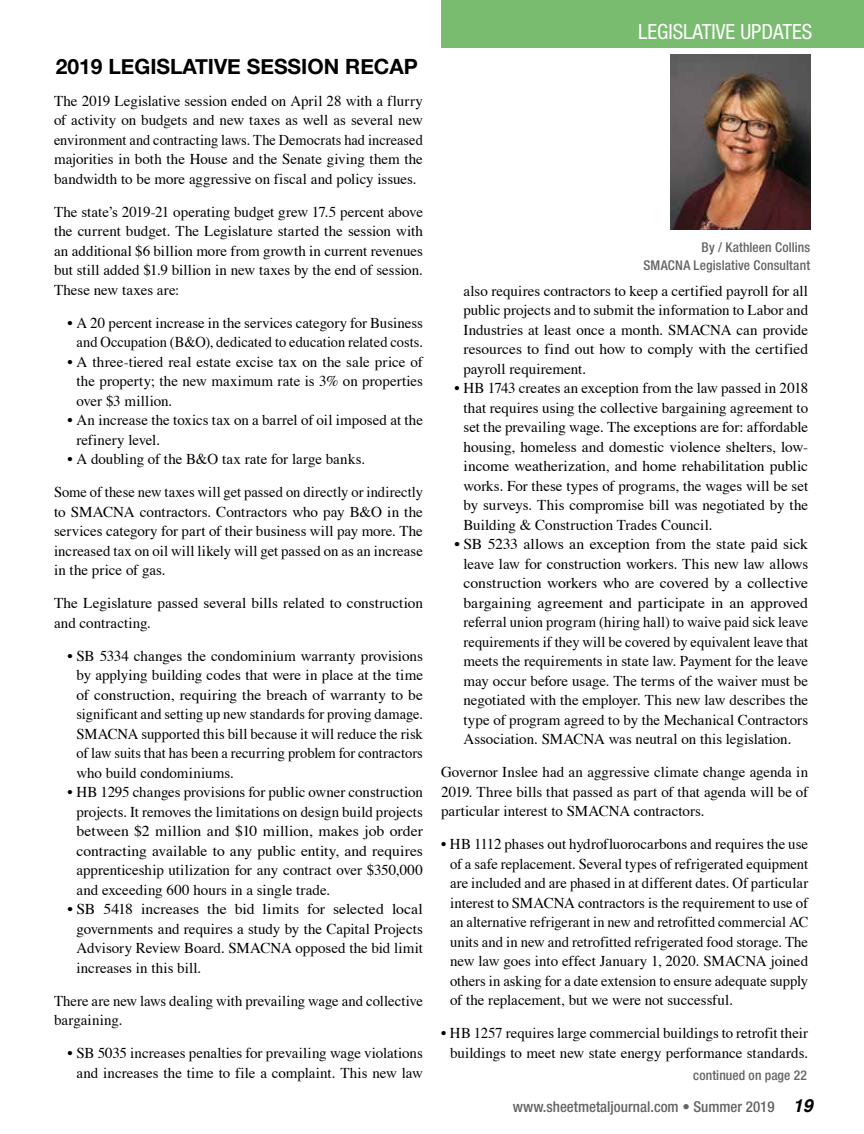
<style>
.page{position:relative;width:864px;height:1134px;background:#fff}
.page>*{position:absolute;margin:0;border:0;box-sizing:border-box;transform-origin:0 0}
.t1{font:700 21px "Helvetica Neue";color:#000}
.t2{font:condensed 21px "Helvetica Neue LT Std";color:#fff}
.t3{font:15px/19.5px "Times";color:#000;text-align:justify}
.t4{font:15px/19.5px "Times";color:#000;text-align:justify;scale:1.05 1}
.t5{font:500 condensed 15px "Helvetica Neue LT Std";color:#636466}
.t6{font:500 condensed 13.5px/18px "Helvetica Neue LT Std";letter-spacing:.01em;color:#636466;text-align:right}
.s1{font-family:"Helvetica";font-weight:700;font-style:italic;font-stretch:normal;font-size:18px;color:#000}
</style>
<div class="page">
<div style="left:441px;top:0;width:423px;height:47px;background:#79bc6f"></div>
<img style="left:670px;top:54px;width:140px;height:176px">
<h1 class="t1" style="left:56px;top:51px;width:364px">2019 LEGISLATIVE SESSION RECAP</h1>
<p class="t3" style="left:54px;top:90px;width:371px">The 2019 Legislative session ended on April 28 with a flurry of activity on budgets and new taxes as well as several new environment and contracting laws. The Democrats had increased majorities in both the House and the Senate giving them the bandwidth to be more aggressive on fiscal and policy issues.</p>
<p class="t3" style="left:54px;top:201px;width:371px">The state’s 2019-21 operating budget grew 17.5 percent above the current budget. The Legislature started the session with an additional $6 billion more from growth in current revenues but still added $1.9 billion in new taxes by the end of session.<br>These new taxes are:</p>
<p class="t3" style="left:68px;top:312px;width:357px;text-align:center">• A 20 percent increase in the services category for Business and Occupation (B&amp;O), dedicated to education related costs.</p>
<p class="t3" style="left:77px;top:351px;width:348px;text-indent:-9px">• A three-tiered real estate excise tax on the sale price of the property; the new maximum rate is 3% on properties over $3 million.</p>
<p class="t3" style="left:77px;top:409px;width:348px;text-indent:-9px">• An increase the toxics tax on a barrel of oil imposed at the refinery level.</p>
<p class="t3" style="left:68px;top:448px;width:299px">• A doubling of the B&amp;O tax rate for large banks.</p>
<p class="t3" style="left:54px;top:481px;width:371px">Some of these new taxes will get passed on directly or indirectly to SMACNA contractors. Contractors who pay B&amp;O in the services category for part of their business will pay more. The increased tax on oil will likely will get passed on as an increase in the price of gas.</p>
<p class="t3" style="left:54px;top:592px;width:371px">The Legislature passed several bills related to construction and contracting.</p>
<p class="t3" style="left:77px;top:645px;width:348px;text-indent:-9px">• SB 5334 changes the condominium warranty provisions by applying building codes that were in place at the time of construction, requiring the breach of warranty to be significant and setting up new standards for proving damage.<br>SMACNA supported this bill because it will reduce the risk of law suits that has been a recurring problem for contractors who build condominiums.</p>
<p class="t3" style="left:77px;top:781px;width:348px;text-indent:-9px">• HB 1295 changes provisions for public owner construction projects. It removes the limitations on design build projects between $2 million and $10 million, makes job order contracting available to any public entity, and requires apprenticeship utilization for any contract over $350,000 and exceeding 600 hours in a single trade.</p>
<p class="t4" style="left:77px;top:898px;width:332px;text-indent:-9px">• SB 5418 increases the bid limits for selected local governments and requires a study by the Capital Projects Advisory Review Board. SMACNA opposed the bid limit increases in this bill.</p>
<p class="t3" style="left:54px;top:990px;width:370px">There are new laws dealing with prevailing wage and collective bargaining.</p>
<p class="t3" style="left:68px;top:1042px;width:357px;text-align:right">• SB 5035 increases penalties for prevailing wage violations and increases the time to file a complaint. This new law</p>
<h1 class="t2" style="left:638px;top:19px;width:176px">LEGISLATIVE UPDATES</h1>
<p class="t6" style="left:643px;top:238px;width:168px">By / Kathleen Collins<br>SMACNA Legislative Consultant</p>
<p class="t3" style="left:464px;top:280px;width:346px">also requires contractors to keep a certified payroll for all public projects and to submit the information to Labor and Industries at least once a month. SMACNA can provide resources to find out how to comply with the certified payroll requirement.</p>
<p class="t3" style="left:464px;top:377px;width:346px;text-indent:-9px">• HB 1743 creates an exception from the law passed in 2018 that requires using the collective bargaining agreement to set the prevailing wage. The exceptions are for: affordable housing, homeless and domestic violence shelters, low&shy;income weatherization, and home rehabilitation public works. For these types of programs, the wages will be set by surveys. This compromise bill was negotiated by the Building &amp; Construction Trades Council.</p>
<p class="t4" style="left:464px;top:533px;width:330px;text-indent:-9px">• SB 5233 allows an exception from the state paid sick leave law for construction workers. This new law allows construction workers who are covered by a collective bargaining agreement and participate in an approved referral union program (hiring hall) to waive paid sick leave requirements if they will be covered by equivalent leave that meets the requirements in state law. Payment for the leave may occur before usage. The terms of the waiver must be negotiated with the employer. This new law describes the type of program agreed to by the Mechanical Contractors Association. SMACNA was neutral on this legislation.</p>
<p class="t3" style="left:441px;top:761px;width:369px">Governor Inslee had an aggressive climate change agenda in 2019. Three bills that passed as part of that agenda will be of particular interest to SMACNA contractors.</p>
<p class="t3" style="left:450px;top:833px;width:360px;text-indent:-9px">• HB 1112 phases out hydrofluorocarbons and requires the use of a safe replacement. Several types of refrigerated equipment are included and are phased in at different dates. Of particular interest to SMACNA contractors is the requirement to use of an alternative refrigerant in new and retrofitted commercial AC units and in new and retrofitted refrigerated food storage. The new law goes into effect January 1, 2020. SMACNA joined others in asking for a date extension to ensure adequate supply of the replacement, but we were not successful.</p>
<p class="t3" style="left:441px;top:1022px;width:369px;text-align:center">• HB 1257 requires large commercial buildings to retrofit their buildings to meet new state energy performance standards.</p>
<p class="t6" style="left:693px;top:1066px;width:115px">continued on page 22</p>
<p class="t5" style="left:513px;top:1098px;width:301px">www.sheetmetaljournal.com • Summer 2019 <span class="s1">19</span></p>
</div>
